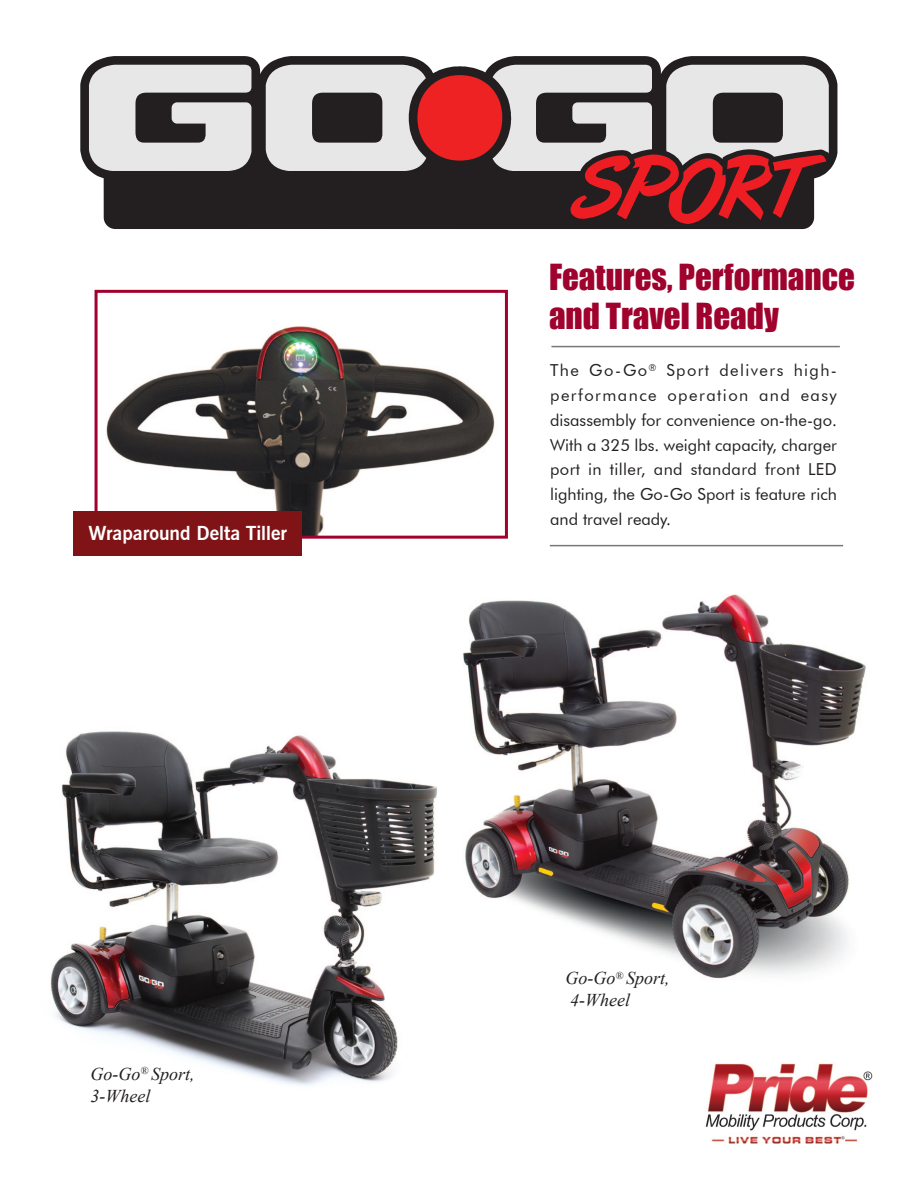
<style>
.page{position:relative;width:918px;height:1188px;background:#fff}
.page>*{position:absolute;margin:0;border:0;box-sizing:border-box;transform-origin:0 0}
.t1{font:33px/39.6px "Impact";color:#a0022e}
.t2{font:700 19.2px "News Gothic BT";color:#fff}
.t3{font:italic 18px "Times New Roman";color:#231f20}
.t4{font:16.5px/24.8px "Futura BT";color:#231f20;text-align:justify}
</style>
<div class="page">
<img style="left:50px;top:731px;width:388px;height:355px">
<img style="left:463px;top:594px;width:403px;height:385px">
<svg style="left:80px;top:56px;width:757px;height:173px;background:#454243"></svg>
<svg style="left:89px;top:65px;width:162px;height:106px;background:#bdbdbd"></svg>
<svg style="left:266px;top:65px;width:563px;height:159px;background:#8c6d6e"></svg>
<hr style="left:551px;top:346px;width:289px;height:1px;background:#76787b">
<hr style="left:550px;top:545px;width:293px;height:1px;background:#76787b">
<img style="left:705px;top:1063px;width:168px;height:80px">
<img style="left:99px;top:326px;width:396px;height:209px">
<div style="left:95px;top:290px;width:413px;height:249px;border:3px solid #a0022e"></div>
<div style="left:74px;top:512px;width:228px;height:44px;background:#7f1316"></div>
<p class="t2" style="left:88px;top:521px;width:200px">Wraparound Delta Tiller</p>
<p class="t3" style="left:90px;top:1062px;width:106px">Go-Go<sup>®</sup> Sport,</p>
<p class="t3" style="left:90px;top:1084px;width:61px">3-Wheel</p>
<p class="t1" style="left:549px;top:256px;width:308px">Features, Performance and Travel Ready</p>
<p class="t4" style="left:550px;top:358px;width:288px">The Go-Go<sup>®</sup> Sport delivers high&shy;performance operation and easy disassembly for convenience on-the-go.<br>With a 325 lbs. weight capacity, charger port in tiller, and standard front LED lighting, the Go-Go Sport is feature rich and travel ready.</p>
<p class="t3" style="left:566px;top:966px;width:106px">Go-Go<sup>®</sup> Sport,</p>
<p class="t3" style="left:570px;top:988px;width:61px">4-Wheel</p>
</div>
